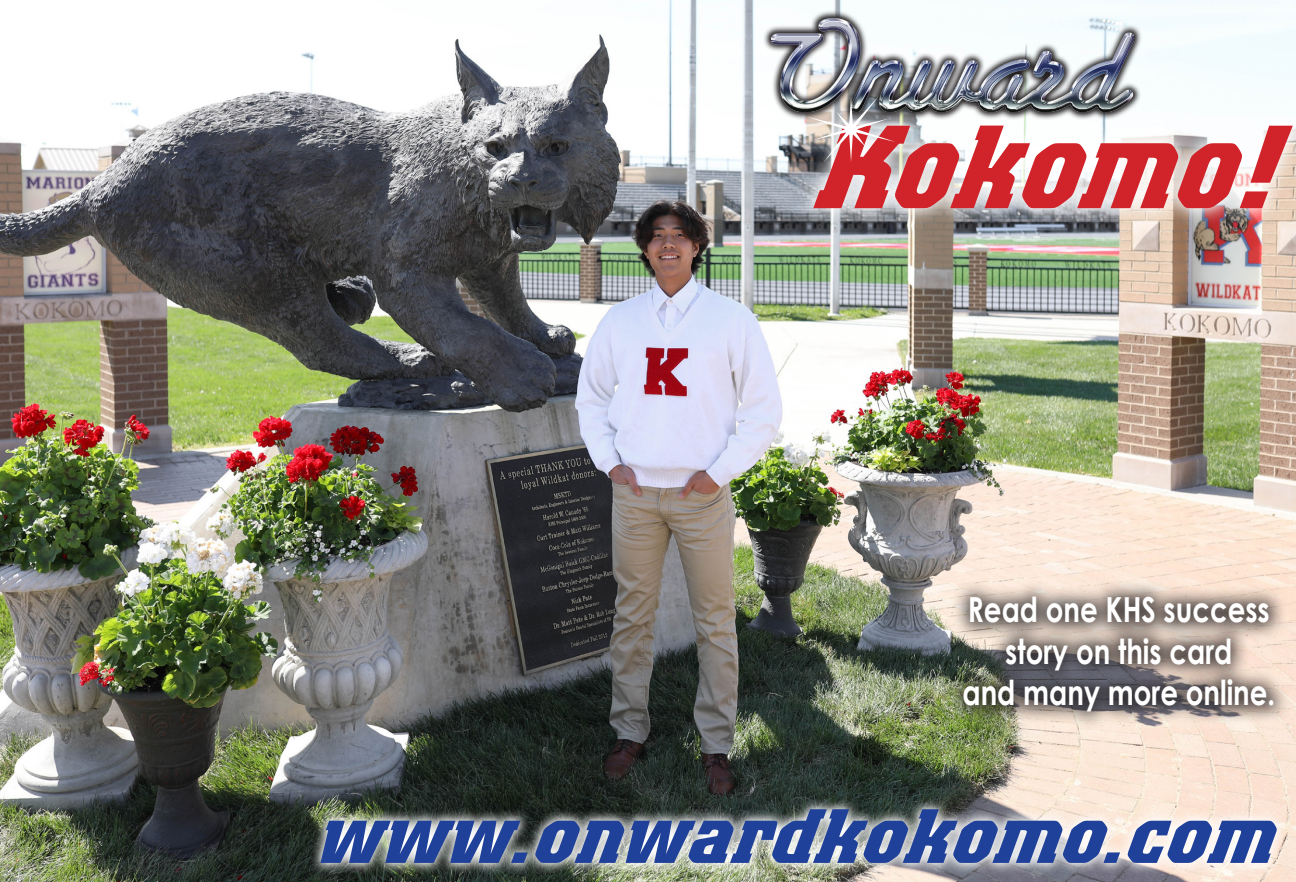
<style>
.page{position:relative;width:1296px;height:882px;background:#fff}
.page>*{position:absolute;margin:0;border:0;box-sizing:border-box;transform-origin:0 0}
.t1{font:italic 700 116.8px "Colossalis";color:#d1232a}
.t2{font:italic 700 76px "Colossalis";color:#20419a;scale:1.05 1}
.t3{font:700 34.6px "Century Gothic";color:#fff;scale:.8 1}
</style>
<div class="page">
<img style="left:0;top:0;width:1296px;height:882px">
<div style="left:945px;top:579px;width:347px;height:152px;background:#231f20;opacity:.75"></div>
<svg style="left:763px;top:10px;width:379px;height:110px"></svg>
<img style="left:771px;top:18px;width:363px;height:94px">
<svg style="left:796px;top:107px;width:500px;height:119px"></svg>
<svg style="left:806px;top:96px;width:90px;height:67px"></svg>
<svg style="left:309px;top:797px;width:980px;height:78px"></svg>
<p class="t1" style="left:810px;top:100px;width:509px">Kokomo!</p>
<p class="t3" style="left:968px;top:588px;width:379px">Read one KHS success</p>
<p class="t3" style="left:1005px;top:630px;width:285px">story on this card</p>
<p class="t3" style="left:962px;top:671px;width:393px">and many more online.</p>
<p class="t2" style="left:313px;top:792px;width:943px">www.onwardkokomo.com</p>
</div>
